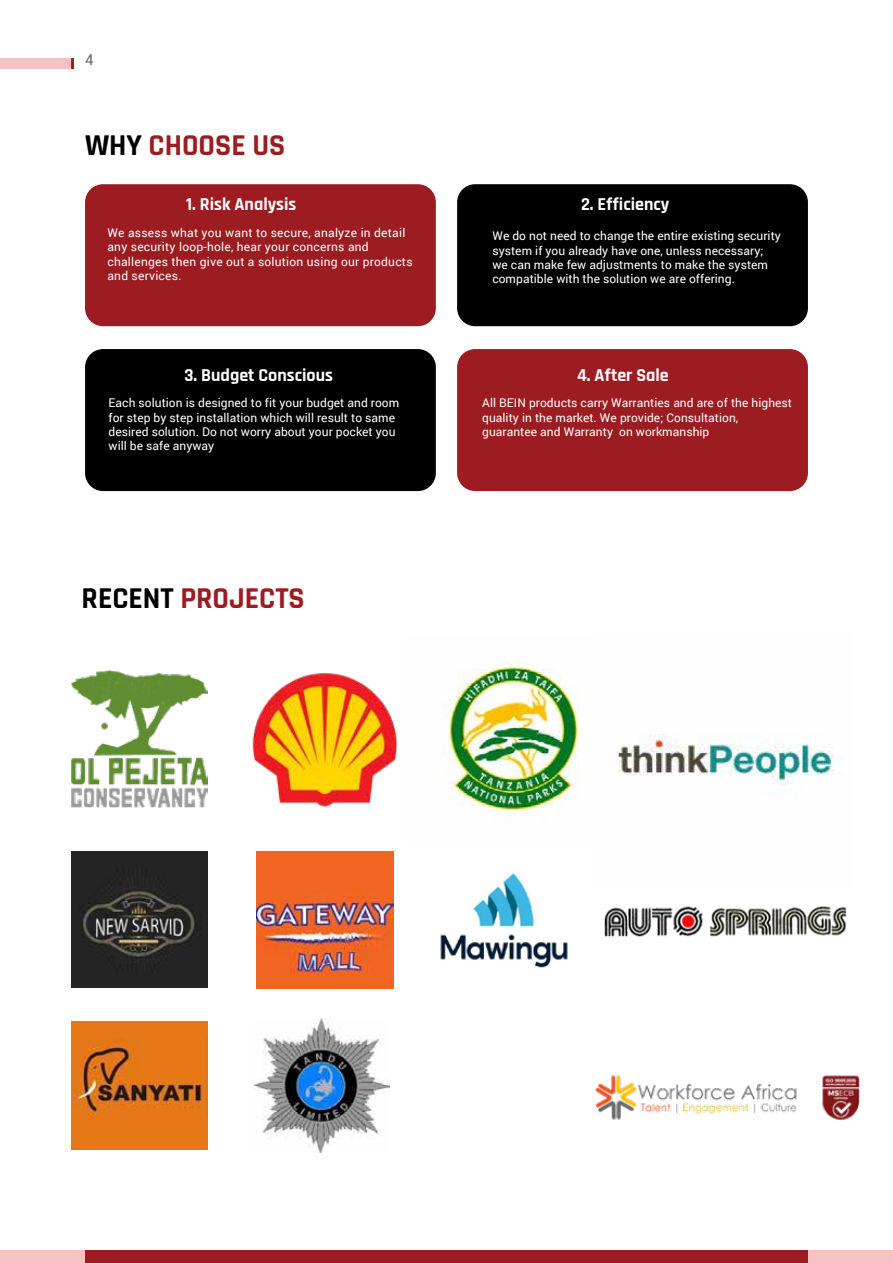
<style>
.page{position:relative;width:893px;height:1263px;background:#fff}
.page>*{position:absolute;margin:0;border:0;box-sizing:border-box;transform-origin:0 0}
.t1{font:700 30px "Rajdhani";color:#9c1c21}
.t2{font:700 18px "Rajdhani";color:#fff}
.t3{font:15px "Roboto";color:#6a6665}
.t4{font:12px/14.4px "Roboto";letter-spacing:.005em;color:#fff}
.s1{color:#000}
</style>
<div class="page">
<div style="left:0;top:1250px;width:893px;height:13px;background:#f9c1c1"></div>
<div style="left:85px;top:1250px;width:723px;height:13px;background:#9c1c21"></div>
<div style="left:85px;top:184px;width:351px;height:142px;background:#9c1c21;border-radius:18px"></div>
<div style="left:457px;top:349px;width:351px;height:142px;background:#9c1c21;border-radius:18px"></div>
<div style="left:457px;top:184px;width:351px;height:142px;background:#000;border-radius:18px"></div>
<div style="left:85px;top:349px;width:351px;height:142px;background:#000;border-radius:18px"></div>
<svg style="left:71px;top:58px;width:3px;height:11px"></svg>
<div style="left:0;top:58px;width:71px;height:11px;background:#f9c1c1"></div>
<img style="left:72px;top:852px;width:136px;height:136px">
<img style="left:256px;top:852px;width:137px;height:137px">
<img style="left:440px;top:873px;width:128px;height:95px">
<img style="left:604px;top:906px;width:243px;height:31px">
<img style="left:72px;top:671px;width:136px;height:136px">
<img style="left:252px;top:672px;width:146px;height:135px">
<img style="left:440px;top:664px;width:140px;height:156px">
<img style="left:617px;top:734px;width:226px;height:61px">
<img style="left:72px;top:1022px;width:135px;height:127px">
<img style="left:255px;top:1018px;width:134px;height:135px">
<img style="left:595px;top:1075px;width:265px;height:46px">
<p class="t3" style="left:85px;top:49px;width:10px">4</p>
<h1 class="t1" style="left:85px;top:128px;width:202px"><span class="s1">WHY</span> CHOOSE US</h1>
<h2 class="t2" style="left:186px;top:193px;width:112px">1. Risk Analysis</h2>
<h2 class="t2" style="left:581px;top:193px;width:90px">2. Efficiency</h2>
<p class="t4" style="left:107px;top:225px;width:307px">We assess what you want to secure, analyze in detail any security loop-hole, hear your concerns and challenges then give out a solution using our products and services.</p>
<p class="t4" style="left:492px;top:228px;width:290px">We do not need to change the entire existing security system if you already have one, unless necessary; we can make few adjustments to make the system compatible with the solution we are offering.</p>
<h2 class="t2" style="left:184px;top:364px;width:150px">3. Budget Conscious</h2>
<h2 class="t2" style="left:577px;top:364px;width:93px">4. After Sale</h2>
<p class="t4" style="left:109px;top:395px;width:292px">Each solution is designed to fit your budget and room for step by step installation which will result to same desired solution. Do not worry about your pocket you will be safe anyway</p>
<p class="t4" style="left:482px;top:395px;width:311px">All BEIN products carry Warranties and are of the highest quality in the market. We provide; Consultation, guarantee and Warranty on workmanship</p>
<h1 class="t1" style="left:82px;top:580px;width:225px"><span class="s1">RECENT</span> PROJECTS</h1>
</div>
